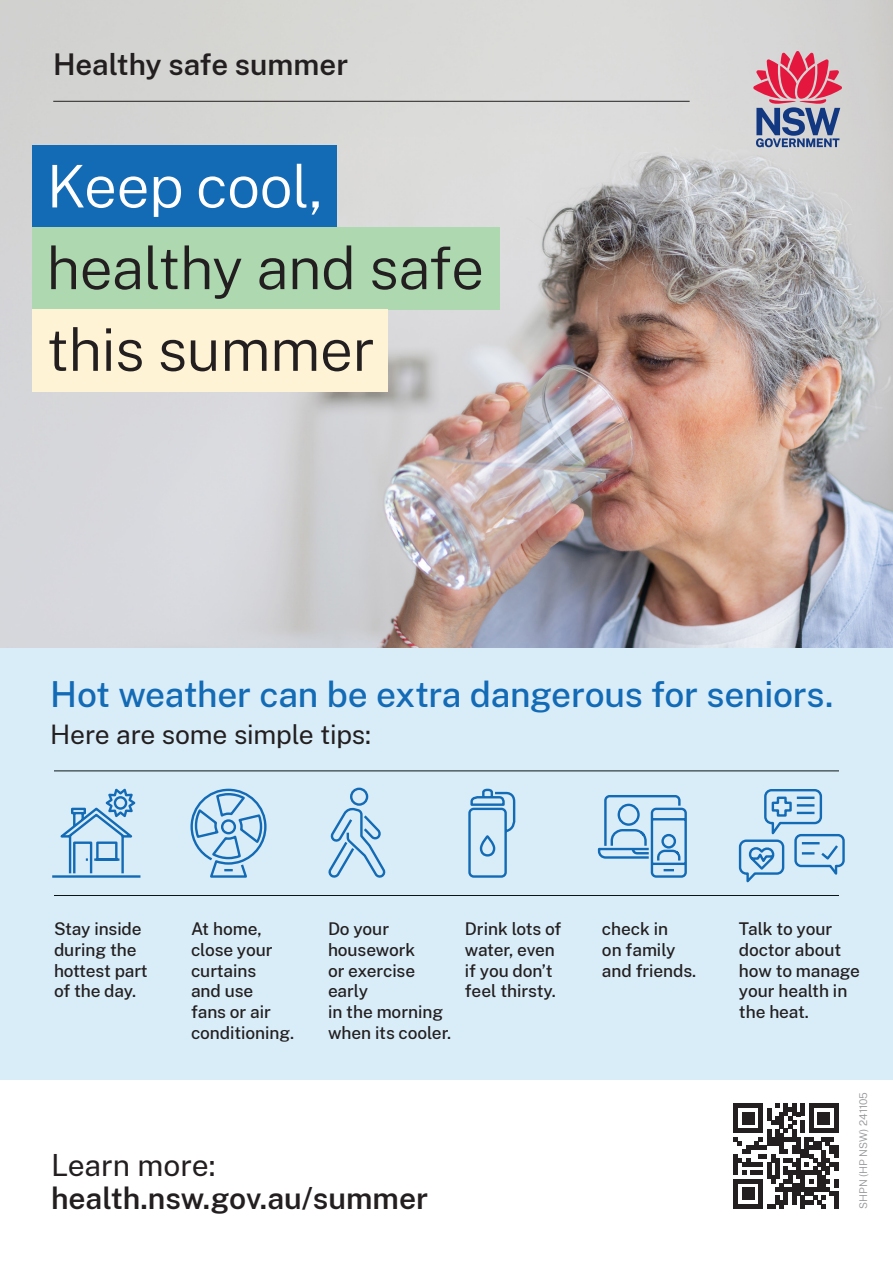
<style>
.page{position:relative;width:893px;height:1263px;background:#fff}
.page>*{position:absolute;margin:0;border:0;box-sizing:border-box;transform-origin:0 0}
.Document_Title{font:300 58.8px/81.8px "Public Sans";letter-spacing:-.01em;color:#231f20}
.t1{font:500 35.25px "Public Sans";letter-spacing:-.01em;color:#136ab5}
.t2{font:600 30px/33px "Public Sans";color:#231f20}
.Document_Title-2{font:600 29.4px "Public Sans";color:#231f20}
.t3{font:26.4px "Public Sans";letter-spacing:-.005em;color:#231f20}
.t4{font:500 17.25px/20.7px "Public Sans";letter-spacing:-.005em;color:#231f20}
.t5{font:300 10.5px "Public Sans";color:#939598}
.s1{color:#fff}
.s2{font-weight:400}
</style>
<div class="page">
<img style="left:0;top:0;width:893px;height:648px">
<div style="left:0;top:648px;width:893px;height:432px;background:#d9edf9"></div>
<div style="left:32px;top:145px;width:304px;height:82px;background:#136ab5"></div>
<div style="left:32px;top:227px;width:467px;height:83px;background:#add8b0"></div>
<div style="left:32px;top:310px;width:356px;height:82px;background:#fef3d4"></div>
<svg style="left:52px;top:788px;width:89px;height:90px"></svg>
<svg style="left:190px;top:788px;width:77px;height:90px"></svg>
<hr style="left:54px;top:895px;width:785px;height:1px;background:#0b1614">
<hr style="left:54px;top:770px;width:785px;height:1px;background:#0b1614">
<svg style="left:328px;top:787px;width:58px;height:91px"></svg>
<svg style="left:597px;top:795px;width:90px;height:83px"></svg>
<svg style="left:468px;top:788px;width:48px;height:90px"></svg>
<svg style="left:753px;top:51px;width:89px;height:96px;background:#b28099"></svg>
<svg style="left:734px;top:1104px;width:104px;height:104px"></svg>
<hr style="left:53px;top:101px;width:637px;height:1px;background:#231f20">
<svg style="left:738px;top:789px;width:107px;height:94px"></svg>
<p class="Document_Title-2" style="left:53px;top:43px;width:296px">Healthy safe summer</p>
<p class="Document_Title" style="left:47px;top:143px;width:439px"><span class="s1">Keep cool, </span>healthy and safe this summer</p>
<p class="t1" style="left:50px;top:669px;width:785px">Hot weather can be extra dangerous for seniors.</p>
<p class="t3" style="left:50px;top:716px;width:322px">Here are some simple tips:</p>
<p class="t4" style="left:54px;top:918px;width:95px">Stay inside during the hottest part of the day.</p>
<p class="t4" style="left:191px;top:918px;width:105px">At home, close your curtains<br>and use<br>fans or air conditioning.</p>
<p class="t4" style="left:328px;top:918px;width:125px">Do your housework<br>or exercise early<br>in the morning when its cooler.</p>
<p class="t4" style="left:465px;top:918px;width:98px">Drink lots of water, even if you don’t feel thirsty.</p>
<p class="t4" style="left:602px;top:918px;width:96px">check in<br>on family and friends.</p>
<p class="t4" style="left:739px;top:918px;width:123px">Talk to your doctor about how to manage your health in the heat.</p>
<p class="t2" style="left:51px;top:1147px;width:379px"><span class="s2">Learn more: </span>health.nsw.gov.au/summer</p>
<p class="t5" style="left:856px;top:1209px;width:119px;rotate:-90deg">SHPN (HP NSW) 241105</p>
</div>
